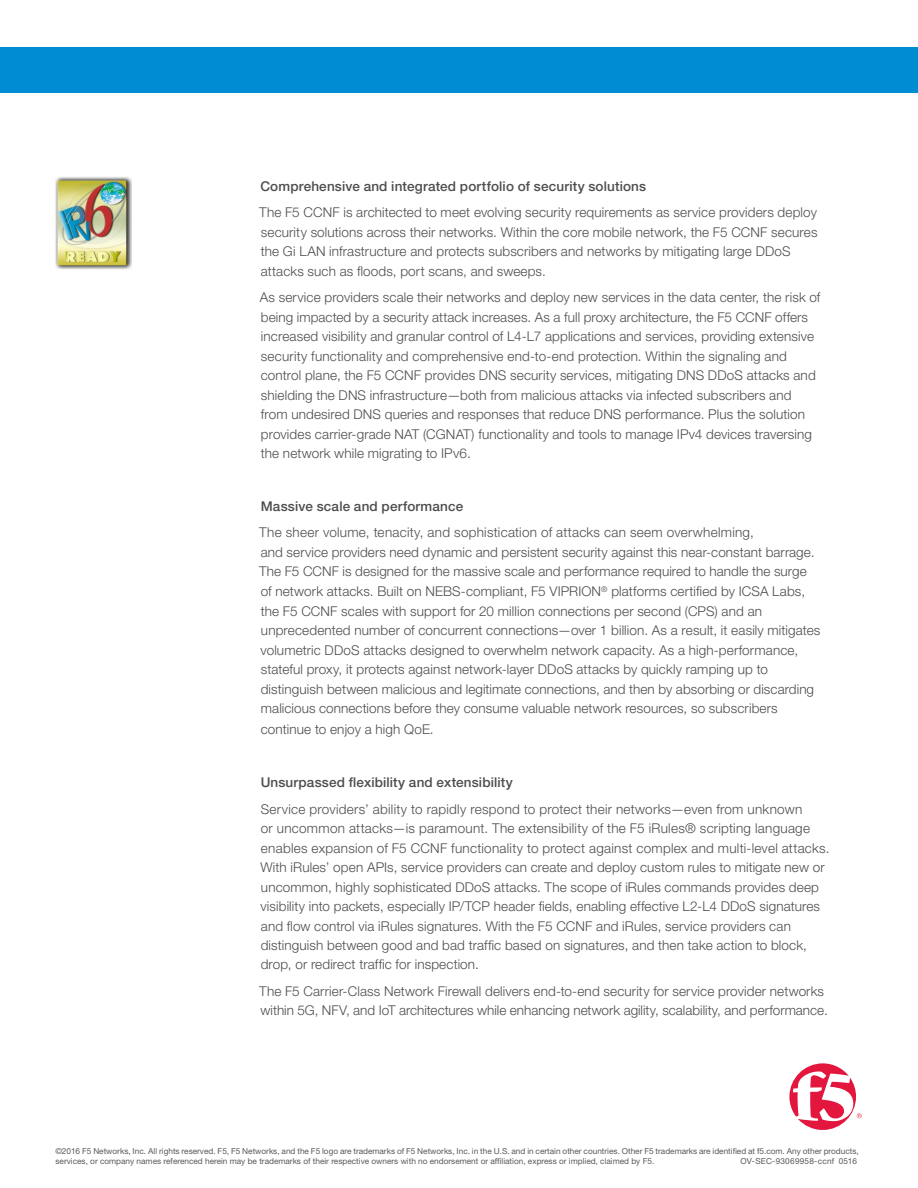
<style>
.page{position:relative;width:918px;height:1188px;background:#fff}
.page>*{position:absolute;margin:0;border:0;box-sizing:border-box;transform-origin:0 0}
.t1{font:300 13.5px/19.5px "Helvetica Neue LT Std";letter-spacing:.01em;color:#4d4d4f}
.t2{font:500 13.5px "Helvetica Neue LT Std";letter-spacing:.01em;color:#4d4d4f}
.t3{font:8.25px/10.5px "Helvetica Neue LT Std";color:#58595b}
.t4{font:8.25px "Helvetica Neue LT Std";letter-spacing:.025em;color:#58595b}
</style>
<div class="page">
<svg style="left:789px;top:1063px;width:73px;height:67px"></svg>
<div style="left:0;top:48px;width:918px;height:45px;background:#008cd2"></div>
<img style="left:55px;top:177px;width:77px;height:93px">
<p class="t2" style="left:260px;top:178px;width:387px">Comprehensive and integrated portfolio of security solutions</p>
<p class="t1" style="left:259px;top:202px;width:560px">The F5 CCNF is architected to meet evolving security requirements as service providers deploy security solutions across their networks. Within the core mobile network, the F5 CCNF secures the Gi LAN infrastructure and protects subscribers and networks by mitigating large DDoS attacks such as floods, port scans, and sweeps.</p>
<p class="t1" style="left:260px;top:287px;width:562px">As service providers scale their networks and deploy new services in the data center, the risk of being impacted by a security attack increases. As a full proxy architecture, the F5 CCNF offers increased visibility and granular control of L4-L7 applications and services, providing extensive security functionality and comprehensive end-to-end protection. Within the signaling and control plane, the F5 CCNF provides DNS security services, mitigating DNS DDoS attacks and shielding the DNS infrastructure—both from malicious attacks via infected subscribers and from undesired DNS queries and responses that reduce DNS performance. Plus the solution provides carrier-grade NAT (CGNAT) functionality and tools to manage IPv4 devices traversing the network while migrating to IPv6.</p>
<p class="t2" style="left:261px;top:498px;width:204px">Massive scale and performance</p>
<p class="t1" style="left:259px;top:523px;width:563px">The sheer volume, tenacity, and sophistication of attacks can seem overwhelming,<br>and service providers need dynamic and persistent security against this near-constant barrage.<br>The F5 CCNF is designed for the massive scale and performance required to handle the surge of network attacks. Built on NEBS-compliant, F5 VIPRION<sup>®</sup> platforms certified by ICSA Labs, the F5 CCNF scales with support for 20 million connections per second (CPS) and an unprecedented number of concurrent connections—over 1 billion. As a result, it easily mitigates volumetric DDoS attacks designed to overwhelm network capacity. As a high-performance, stateful proxy, it protects against network-layer DDoS attacks by quickly ramping up to distinguish between malicious and legitimate connections, and then by absorbing or discarding malicious connections before they consume valuable network resources, so subscribers</p>
<p class="t1" style="left:261px;top:719px;width:174px">continue to enjoy a high QoE.</p>
<p class="t2" style="left:261px;top:774px;width:254px">Unsurpassed flexibility and extensibility</p>
<p class="t1" style="left:261px;top:799px;width:570px">Service providers’ ability to rapidly respond to protect their networks—even from unknown<br>or uncommon attacks—is paramount. The extensibility of the F5 iRules® scripting language enables expansion of F5 CCNF functionality to protect against complex and multi-level attacks.<br>With iRules’ open APIs, service providers can create and deploy custom rules to mitigate new or uncommon, highly sophisticated DDoS attacks. The scope of iRules commands provides deep visibility into packets, especially IP/TCP header fields, enabling effective L2-L4 DDoS signatures and flow control via iRules signatures. With the F5 CCNF and iRules, service providers can distinguish between good and bad traffic based on signatures, and then take action to block, drop, or redirect traffic for inspection.</p>
<p class="t1" style="left:259px;top:981px;width:570px">The F5 Carrier-Class Network Firewall delivers end-to-end security for service provider networks within 5G, NFV, and IoT architectures while enhancing network agility, scalability, and performance.</p>
<p class="t3" style="left:55px;top:1145px;width:805px">©2016 F5 Networks, Inc. All rights reserved. F5, F5 Networks, and the F5 logo are trademarks of F5 Networks, Inc. in the U.S. and in certain other countries. Other F5 trademarks are identified at f5.com. Any other products, services, or company names referenced herein may be trademarks of their respective owners with no endorsement or affiliation, express or implied, claimed by F5.</p>
<p class="t4" style="left:741px;top:1156px;width:118px">OV-SEC-93069958-ccnf 0516</p>
</div>
